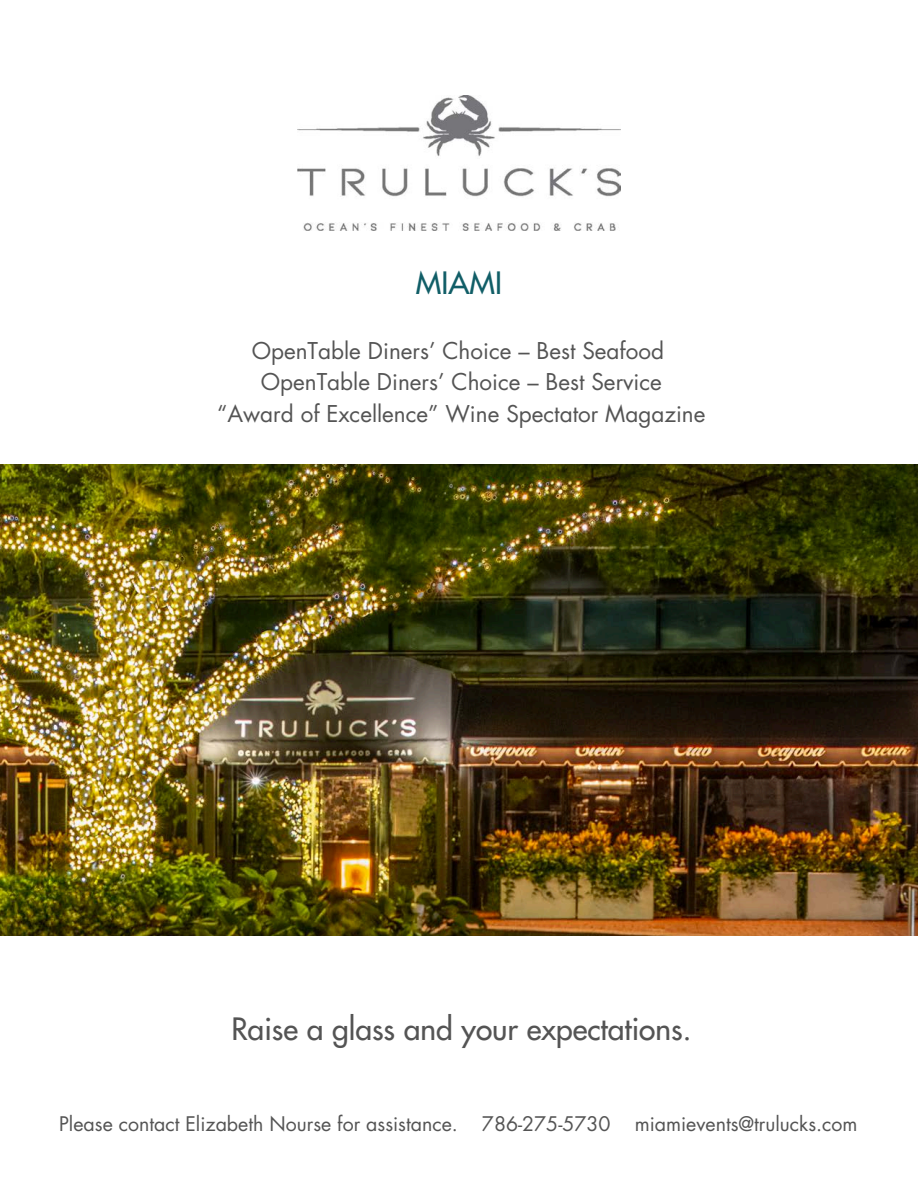
<style>
.page{position:relative;width:918px;height:1188px;background:#fff}
.page>*{position:absolute;margin:0;border:0;box-sizing:border-box;transform-origin:0 0}
.t1{font:500 30px "Futura Std";color:#545454}
.t2{font:500 30px "Futura Std";color:#115e67}
.t3{font:22.5px/31.5px "Futura Std";color:#545454;text-align:center}
.t4{font:19.5px "Futura Std";color:#545454}
</style>
<div class="page">
<img style="left:298px;top:95px;width:322px;height:135px">
<img style="left:0;top:464px;width:918px;height:472px">
<h1 class="t2" style="left:416px;top:269px;width:88px">MIAMI</h1>
<p class="t3" style="left:217px;top:335px;width:490px">OpenTable Diners’ Choice – Best Seafood<br>OpenTable Diners’ Choice – Best Service<br>“Award of Excellence” Wine Spectator Magazine</p>
<p class="t1" style="left:231px;top:1016px;width:461px">Raise a glass and your expectations.</p>
<h3 class="t4" style="left:59px;top:1115px;width:800px">Please contact Elizabeth Nourse for assistance. 786-275-5730 miamievents@trulucks.com</h3>
</div>
